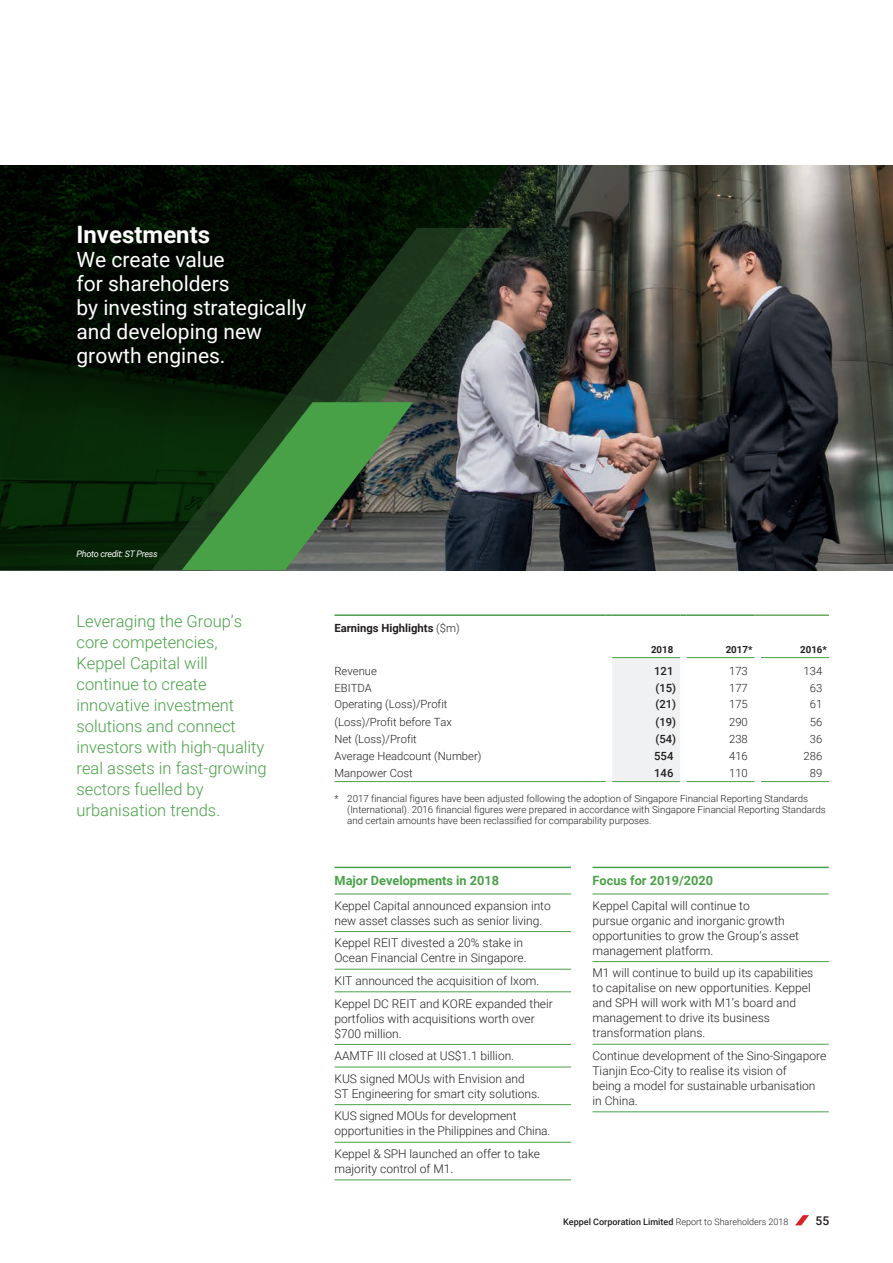
<style>
.page{position:relative;width:893px;height:1263px;background:#fff}
.page>*{position:absolute;margin:0;border:0;box-sizing:border-box;transform-origin:0 0}
.Chapter_Title{font:700 24px "Roboto";color:#fff}
.Introduction{font:21px/24px "Roboto";color:#fff}
.Pull-Out-Text{font:300 16.5px/21px "Roboto";color:#49a147}
.Statistic-Heading_2{font:700 12.75px "Roboto";color:#49a147}
.Bodytext{font:300 12px/15px "Roboto";color:#231f20}
.t1{font:500 12px "Roboto";color:#231f20}
.Tabletext{font:300 11.25px "Roboto";color:#231f20}
.Table-Figures{font:300 11.25px "Roboto";color:#231f20}
.Table_Title_1{font:700 11.25px "Roboto";color:#231f20}
.Table-Figures-Bracke{font:500 11.25px "Roboto";color:#231f20}
.Table-Figures-Medium{font:500 11.25px "Roboto";color:#231f20}
.Footnote{font:300 9.75px/11.2px "Roboto";color:#231f20}
.TableColHeads-Bold{font:700 9.75px "Roboto";color:#231f20}
.t2{font:500 9px "Roboto";color:#231f20}
.t3{font:italic 9px "Roboto";letter-spacing:-.03em;color:#fff}
.s1{font-weight:300}
</style>
<div class="page">
<img style="left:510px;top:165px;width:383px;height:405px">
<svg style="left:0;top:165px;width:510px;height:405px;background:#031503"></svg>
<svg style="left:152px;top:228px;width:359px;height:342px;background:#253228"></svg>
<svg style="left:182px;top:402px;width:231px;height:168px;background:#3c6d3b"></svg>
<div style="left:612px;top:658px;width:68px;height:123px;background:#f0f1f2"></div>
<hr style="left:334px;top:614px;width:272px;height:2px;background:#49a147">
<svg style="left:606px;top:614px;width:6px;height:2px"></svg>
<hr style="left:612px;top:614px;width:68px;height:2px;background:#49a147">
<svg style="left:680px;top:614px;width:7px;height:2px"></svg>
<hr style="left:687px;top:614px;width:68px;height:2px;background:#49a147">
<svg style="left:755px;top:614px;width:6px;height:2px"></svg>
<hr style="left:761px;top:614px;width:68px;height:2px;background:#6aab5a">
<hr style="left:612px;top:657px;width:68px;height:1px;background:#49a147">
<hr style="left:687px;top:657px;width:68px;height:1px;background:#49a147">
<hr style="left:761px;top:657px;width:68px;height:1px;background:#49a147">
<hr style="left:334px;top:781px;width:272px;height:1px;background:#49a147">
<hr style="left:612px;top:781px;width:68px;height:1px;background:#49a147">
<hr style="left:687px;top:781px;width:68px;height:1px;background:#49a147">
<hr style="left:761px;top:781px;width:68px;height:1px;background:#49a147">
<hr style="left:592px;top:893px;width:237px;height:1px;background:#49a147">
<hr style="left:592px;top:961px;width:237px;height:1px;background:#49a147">
<hr style="left:592px;top:1044px;width:237px;height:1px;background:#49a147">
<hr style="left:592px;top:1111px;width:237px;height:1px;background:#49a147">
<hr style="left:592px;top:867px;width:237px;height:1px;background:#49a147">
<hr style="left:334px;top:867px;width:237px;height:1px;background:#49a147">
<hr style="left:334px;top:893px;width:237px;height:1px;background:#49a147">
<hr style="left:334px;top:931px;width:237px;height:1px;background:#49a147">
<hr style="left:334px;top:1067px;width:237px;height:1px;background:#49a147">
<hr style="left:334px;top:1104px;width:237px;height:1px;background:#49a147">
<hr style="left:334px;top:1142px;width:237px;height:1px;background:#49a147">
<hr style="left:334px;top:969px;width:237px;height:1px;background:#49a147">
<hr style="left:334px;top:991px;width:237px;height:1px;background:#49a147">
<hr style="left:334px;top:1044px;width:237px;height:1px;background:#49a147">
<hr style="left:334px;top:1179px;width:237px;height:1px;background:#49a147">
<svg style="left:795px;top:1215px;width:14px;height:10px"></svg>
<p class="Chapter_Title" style="left:77px;top:218px;width:135px">Investments</p>
<p class="Introduction" style="left:77px;top:247px;width:231px">We create value<br>for shareholders<br>by investing strategically and developing new growth engines.</p>
<p class="t3" style="left:77px;top:548px;width:83px">Photo credit: ST Press</p>
<p class="Pull-Out-Text" style="left:77px;top:610px;width:192px">Leveraging the Group’s core competencies,<br>Keppel Capital will continue to create innovative investment solutions and connect investors with high-quality real assets in fast‑growing sectors fuelled by urbanisation trends.</p>
<p class="Table_Title_1" style="left:334px;top:620px;width:127px">Earnings Highlights <span class="s1">($m)</span></p>
<p class="TableColHeads-Bold" style="left:651px;top:643px;width:24px">2018</p>
<p class="TableColHeads-Bold" style="left:726px;top:643px;width:28px">2017*</p>
<p class="TableColHeads-Bold" style="left:800px;top:643px;width:28px">2016*</p>
<p class="Tabletext" style="left:334px;top:663px;width:44px">Revenue</p>
<p class="Table-Figures-Medium" style="left:654px;top:663px;width:21px">121</p>
<p class="Table-Figures" style="left:729px;top:663px;width:20px">173</p>
<p class="Table-Figures" style="left:803px;top:663px;width:20px">134</p>
<p class="Tabletext" style="left:334px;top:680px;width:39px">EBITDA</p>
<p class="Table-Figures-Bracke" style="left:655px;top:680px;width:22px">(15)</p>
<p class="Table-Figures" style="left:729px;top:680px;width:20px">177</p>
<p class="Table-Figures" style="left:810px;top:680px;width:14px">63</p>
<p class="Tabletext" style="left:334px;top:696px;width:114px">Operating (Loss)/Profit</p>
<p class="Table-Figures-Bracke" style="left:655px;top:696px;width:22px">(21)</p>
<p class="Table-Figures" style="left:729px;top:696px;width:20px">175</p>
<p class="Table-Figures" style="left:810px;top:696px;width:14px">61</p>
<p class="Tabletext" style="left:334px;top:714px;width:119px">(Loss)/Profit before Tax</p>
<p class="Table-Figures-Bracke" style="left:655px;top:714px;width:22px">(19)</p>
<p class="Table-Figures" style="left:729px;top:714px;width:20px">290</p>
<p class="Table-Figures" style="left:810px;top:714px;width:14px">56</p>
<p class="Tabletext" style="left:334px;top:731px;width:84px">Net (Loss)/Profit</p>
<p class="Table-Figures-Bracke" style="left:655px;top:731px;width:22px">(54)</p>
<p class="Table-Figures" style="left:729px;top:731px;width:20px">238</p>
<p class="Table-Figures" style="left:810px;top:731px;width:14px">36</p>
<p class="Tabletext" style="left:334px;top:748px;width:148px">Average Headcount (Number)</p>
<p class="Table-Figures-Medium" style="left:654px;top:748px;width:21px">554</p>
<p class="Table-Figures" style="left:729px;top:748px;width:20px">416</p>
<p class="Table-Figures" style="left:803px;top:748px;width:20px">286</p>
<p class="Tabletext" style="left:334px;top:765px;width:80px">Manpower Cost</p>
<p class="Table-Figures-Medium" style="left:654px;top:765px;width:21px">146</p>
<p class="Table-Figures" style="left:729px;top:765px;width:20px">110</p>
<p class="Table-Figures" style="left:810px;top:765px;width:14px">89</p>
<p class="Footnote" style="left:347px;top:792px;width:480px;text-indent:-13px">* 2017 financial figures have been adjusted following the adoption of Singapore Financial Reporting Standards (International). 2016 financial figures were prepared in accordance with Singapore Financial Reporting Standards and certain amounts have been reclassified for comparability purposes.</p>
<p class="Statistic-Heading_2" style="left:334px;top:872px;width:166px">Major Developments in 2018</p>
<p class="Bodytext" style="left:334px;top:897px;width:218px">Keppel Capital announced expansion into new asset classes such as senior living.</p>
<p class="Bodytext" style="left:334px;top:935px;width:194px">Keppel REIT divested a 20% stake in<br>Ocean Financial Centre in Singapore.</p>
<p class="Bodytext" style="left:334px;top:973px;width:206px">KIT announced the acquisition of Ixom.</p>
<p class="Bodytext" style="left:334px;top:995px;width:220px">Keppel DC REIT and KORE expanded their portfolios with acquisitions worth over $700 million.</p>
<p class="Bodytext" style="left:334px;top:1048px;width:181px">AAMTF III closed at US$1.1 billion.</p>
<p class="Bodytext" style="left:334px;top:1070px;width:207px">KUS signed MOUs with Envision and<br>ST Engineering for smart city solutions.</p>
<p class="Bodytext" style="left:334px;top:1108px;width:217px">KUS signed MOUs for development opportunities in the Philippines and China.</p>
<p class="Bodytext" style="left:334px;top:1146px;width:207px">Keppel &amp; SPH launched an offer to take majority control of M1.</p>
<p class="Statistic-Heading_2" style="left:592px;top:872px;width:122px">Focus for 2019/2020</p>
<p class="Bodytext" style="left:592px;top:897px;width:208px">Keppel Capital will continue to<br>pursue organic and inorganic growth opportunities to grow the Group’s asset management platform.</p>
<p class="Bodytext" style="left:592px;top:965px;width:222px">M1 will continue to build up its capabilities to capitalise on new opportunities. Keppel and SPH will work with M1’s board and management to drive its business transformation plans.</p>
<p class="Bodytext" style="left:592px;top:1048px;width:235px">Continue development of the Sino‑Singapore Tianjin Eco‑City to realise its vision of<br>being a model for sustainable urbanisation in China.</p>
<p class="t2" style="left:563px;top:1215px;width:227px">Keppel Corporation Limited <span class="s1">Report to Shareholders 2018</span></p>
<p class="t1" style="left:815px;top:1212px;width:15px">55</p>
</div>
